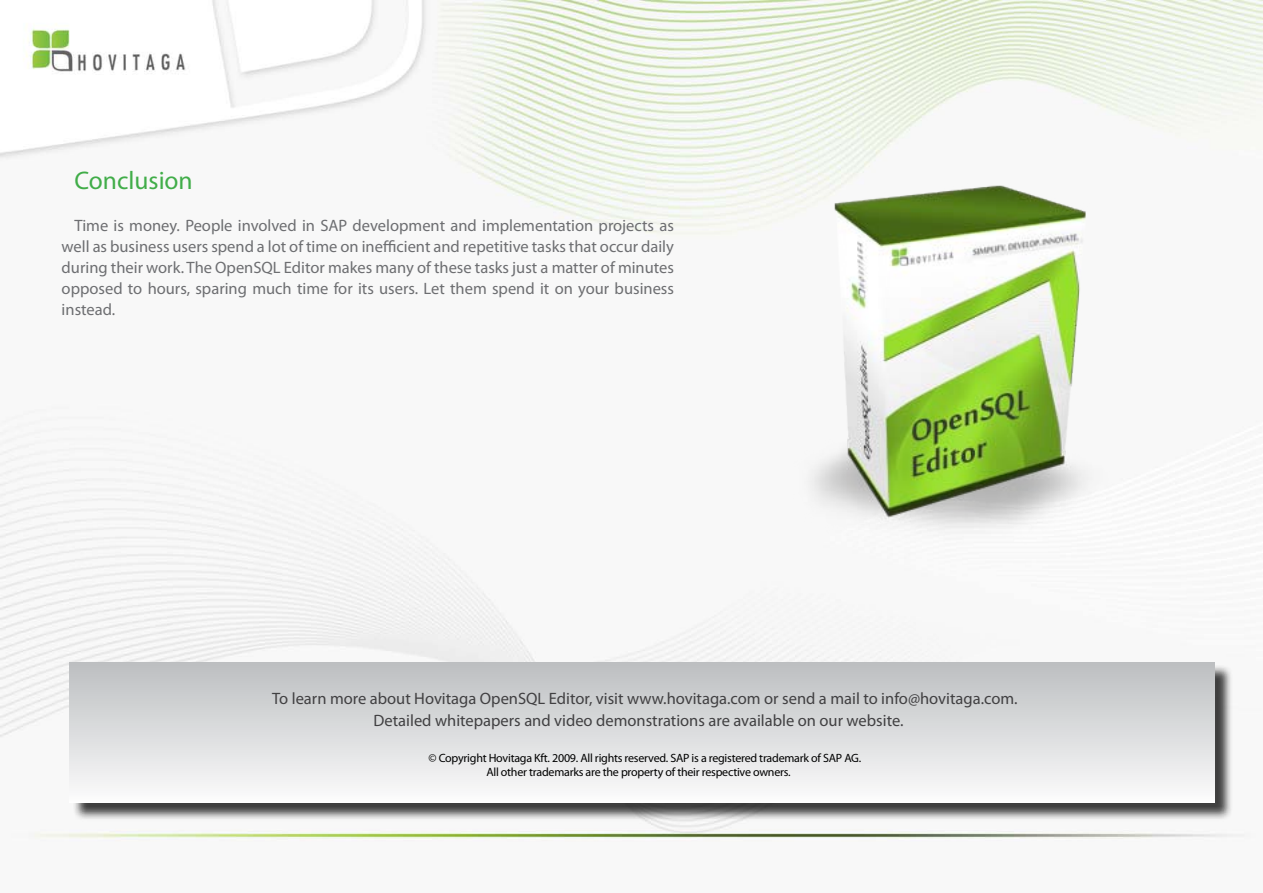
<style>
.page{position:relative;width:1263px;height:893px;background:#fff}
.page>*{position:absolute;margin:0;border:0;box-sizing:border-box;transform-origin:0 0}
.t1{font:25.5px "Myriad Pro";color:#41ad49}
.t2{font:16.5px/21px "Myriad Pro";color:#6d6e71;text-align:justify}
.t3{font:16.5px/22.5px "Myriad Pro";color:#414042}
.t4{font:12px/13.5px "Myriad Pro";letter-spacing:-.02em;color:#000}
</style>
<div class="page">
<img style="left:0;top:0;width:1263px;height:841px">
<div style="left:72px;top:664px;width:1161px;height:158px;background:#000;opacity:.75"></div>
<div style="left:70px;top:662px;width:1144px;height:141px;background:linear-gradient(to bottom,#bcbec0,#fcfcfc)"></div>
<img style="left:761px;top:149px;width:401px;height:400px">
<h1 class="t1" style="left:74px;top:165px;width:120px">Conclusion</h1>
<p class="t2" style="left:62px;top:215px;width:614px;text-indent:13px">Time is money. People involved in SAP development and implementation projects as well as business users spend a lot of time on inefficient and repetitive tasks that occur daily during their work. The OpenSQL Editor makes many of these tasks just a matter of minutes opposed to hours, sparing much time for its users. Let them spend it on your business instead.</p>
<p class="t3" style="left:373px;top:687px;width:645px;text-indent:-101px">To learn more about Hovitaga OpenSQL Editor, visit www.hovitaga.com or send a mail to info@hovitaga.com.<br>Detailed whitepapers and video demonstrations are available on our website.</p>
<p class="t4" style="left:486px;top:751px;width:376px;text-indent:-58px">© Copyright Hovitaga Kft. 2009. All rights reserved. SAP is a registered trademark of SAP AG.<br>All other trademarks are the property of their respective owners.</p>
</div>
